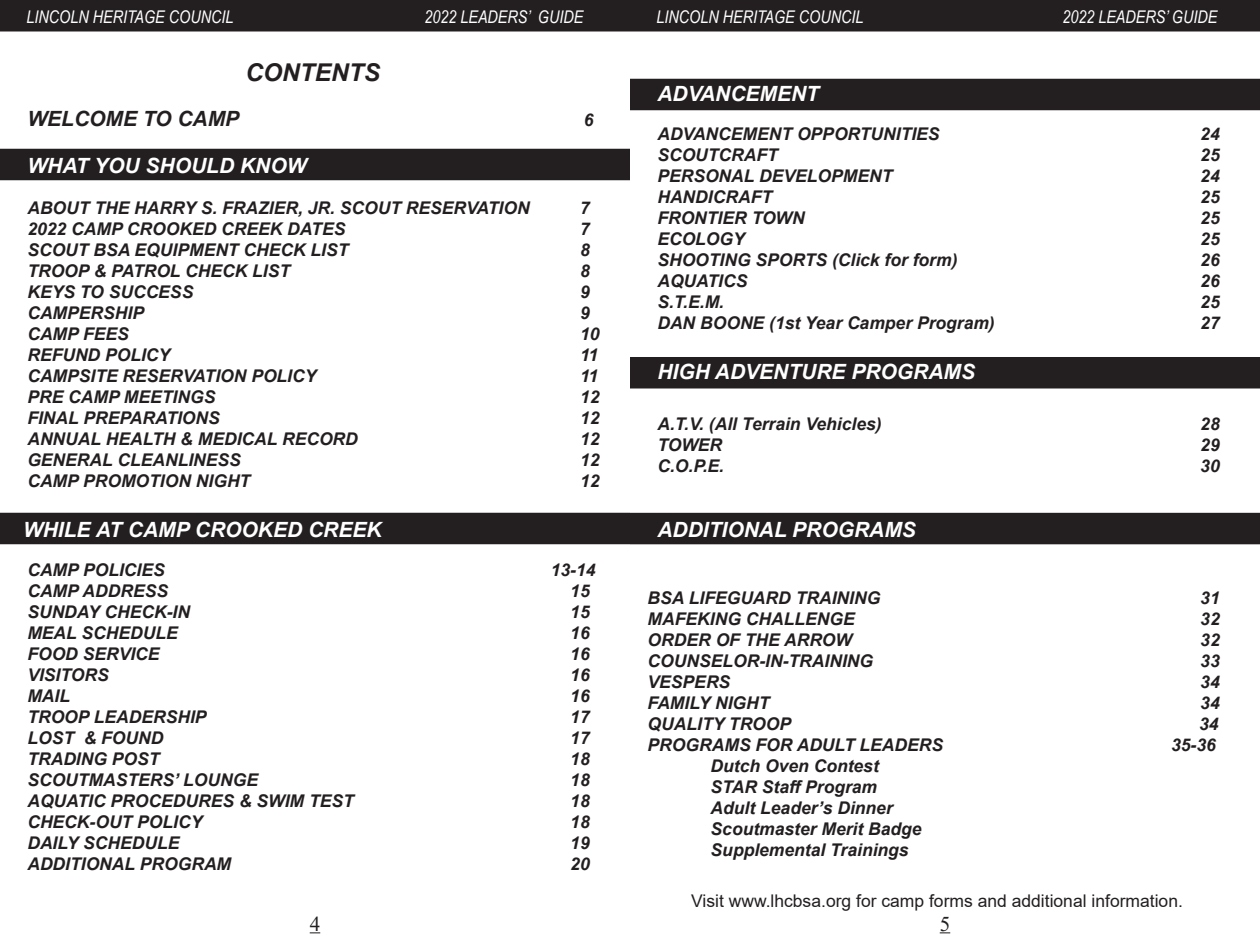
<style>
.page{position:relative;width:1260px;height:945px;background:#fff}
.page>*{position:absolute;margin:0;border:0;box-sizing:border-box;transform-origin:0 0}
.t1{font:italic 700 24.5px "Arial";color:#231f20}
.t2{font:italic 700 21px "Arial";color:#fff}
.t3{font:italic 700 21px "Arial";color:#231f20}
.t4{font:21px "Times New Roman";color:#231f20}
.t5{font:italic 700 17.5px/21px "Arial";color:#231f20}
.t6{font:italic 17.5px "Arial Narrow";color:#fff}
.t7{font:17.5px "Arial";color:#231f20}
</style>
<div class="page">
<div style="left:0;top:0;width:630px;height:32px;background:#231f20"></div>
<div style="left:630px;top:0;width:630px;height:32px;background:#231f20"></div>
<div style="left:0;top:149px;width:630px;height:31px;background:#231f20"></div>
<div style="left:0;top:513px;width:630px;height:31px;background:#231f20"></div>
<div style="left:630px;top:79px;width:630px;height:31px;background:#231f20"></div>
<div style="left:630px;top:357px;width:630px;height:31px;background:#231f20"></div>
<div style="left:630px;top:513px;width:630px;height:31px;background:#231f20"></div>
<p class="t6" style="left:27px;top:5px;width:208px">LINCOLN HERITAGE COUNCIL</p>
<p class="t6" style="left:425px;top:5px;width:160px">2022 LEADERS’ GUIDE</p>
<p class="t6" style="left:657px;top:5px;width:208px">LINCOLN HERITAGE COUNCIL</p>
<p class="t6" style="left:1063px;top:5px;width:156px">2022 LEADERS’ GUIDE</p>
<p class="t1" style="left:245px;top:56px;width:136px">CONTENTS</p>
<p class="t3" style="left:27px;top:104px;width:213px">WELCOME TO CAMP</p>
<p class="t5" style="left:584px;top:109px;width:11px">6</p>
<p class="t2" style="left:657px;top:80px;width:163px">ADVANCEMENT</p>
<p class="t5" style="left:657px;top:123px;width:284px">ADVANCEMENT OPPORTUNITIES</p>
<p class="t5" style="left:1200px;top:123px;width:21px">24</p>
<p class="t5" style="left:657px;top:144px;width:122px">SCOUTCRAFT</p>
<p class="t5" style="left:1200px;top:144px;width:21px">25</p>
<p class="t5" style="left:657px;top:165px;width:236px">PERSONAL DEVELOPMENT</p>
<p class="t5" style="left:1200px;top:165px;width:21px">24</p>
<p class="t5" style="left:657px;top:186px;width:116px">HANDICRAFT</p>
<p class="t5" style="left:1200px;top:186px;width:21px">25</p>
<p class="t5" style="left:657px;top:207px;width:149px">FRONTIER TOWN</p>
<p class="t5" style="left:1200px;top:207px;width:21px">25</p>
<p class="t5" style="left:657px;top:228px;width:89px">ECOLOGY</p>
<p class="t5" style="left:1200px;top:228px;width:21px">25</p>
<p class="t5" style="left:657px;top:249px;width:302px">SHOOTING SPORTS (Click for form)</p>
<p class="t5" style="left:1200px;top:249px;width:21px">26</p>
<p class="t5" style="left:657px;top:270px;width:92px">AQUATICS</p>
<p class="t5" style="left:1200px;top:270px;width:21px">26</p>
<p class="t5" style="left:657px;top:291px;width:68px">S.T.E.M.</p>
<p class="t5" style="left:1200px;top:291px;width:21px">25</p>
<p class="t5" style="left:657px;top:312px;width:339px">DAN BOONE (1st Year Camper Program)</p>
<p class="t5" style="left:1200px;top:312px;width:21px">27</p>
<p class="t2" style="left:657px;top:358px;width:319px">HIGH ADVENTURE PROGRAMS</p>
<p class="t5" style="left:657px;top:414px;width:226px">A.T.V. (All Terrain Vehicles)</p>
<p class="t5" style="left:1200px;top:414px;width:21px">28</p>
<p class="t5" style="left:657px;top:435px;width:66px">TOWER</p>
<p class="t5" style="left:1200px;top:435px;width:21px">29</p>
<p class="t5" style="left:657px;top:456px;width:68px">C.O.P.E.</p>
<p class="t5" style="left:1200px;top:456px;width:21px">30</p>
<p class="t2" style="left:27px;top:151px;width:281px">WHAT YOU SHOULD KNOW</p>
<p class="t5" style="left:27px;top:198px;width:504px">ABOUT THE HARRY S. FRAZIER, JR. SCOUT RESERVATION</p>
<p class="t5" style="left:580px;top:198px;width:11px">7</p>
<p class="t5" style="left:27px;top:219px;width:319px">2022 CAMP CROOKED CREEK DATES</p>
<p class="t5" style="left:580px;top:219px;width:11px">7</p>
<p class="t5" style="left:27px;top:240px;width:323px">SCOUT BSA EQUIPMENT CHECK LIST</p>
<p class="t5" style="left:580px;top:240px;width:11px">8</p>
<p class="t5" style="left:27px;top:261px;width:264px">TROOP &amp; PATROL CHECK LIST</p>
<p class="t5" style="left:580px;top:261px;width:11px">8</p>
<p class="t5" style="left:27px;top:282px;width:167px">KEYS TO SUCCESS</p>
<p class="t5" style="left:580px;top:282px;width:11px">9</p>
<p class="t5" style="left:27px;top:303px;width:118px">CAMPERSHIP</p>
<p class="t5" style="left:580px;top:303px;width:11px">9</p>
<p class="t5" style="left:27px;top:324px;width:103px">CAMP FEES</p>
<p class="t5" style="left:580px;top:324px;width:21px">10</p>
<p class="t5" style="left:27px;top:345px;width:144px">REFUND POLICY</p>
<p class="t5" style="left:580px;top:345px;width:20px">11</p>
<p class="t5" style="left:27px;top:366px;width:291px">CAMPSITE RESERVATION POLICY</p>
<p class="t5" style="left:580px;top:366px;width:20px">11</p>
<p class="t5" style="left:27px;top:387px;width:189px">PRE CAMP MEETINGS</p>
<p class="t5" style="left:580px;top:387px;width:21px">12</p>
<p class="t5" style="left:27px;top:408px;width:194px">FINAL PREPARATIONS</p>
<p class="t5" style="left:580px;top:408px;width:21px">12</p>
<p class="t5" style="left:27px;top:429px;width:332px">ANNUAL HEALTH &amp; MEDICAL RECORD</p>
<p class="t5" style="left:580px;top:429px;width:21px">12</p>
<p class="t5" style="left:27px;top:450px;width:215px">GENERAL CLEANLINESS</p>
<p class="t5" style="left:580px;top:450px;width:21px">12</p>
<p class="t5" style="left:27px;top:471px;width:224px">CAMP PROMOTION NIGHT</p>
<p class="t5" style="left:580px;top:471px;width:21px">12</p>
<p class="t2" style="left:23px;top:515px;width:360px">WHILE AT CAMP CROOKED CREEK</p>
<p class="t5" style="left:27px;top:560px;width:139px">CAMP POLICIES</p>
<p class="t5" style="left:551px;top:560px;width:46px">13-14</p>
<p class="t5" style="left:27px;top:581px;width:142px">CAMP ADDRESS</p>
<p class="t5" style="left:570px;top:581px;width:21px">15</p>
<p class="t5" style="left:27px;top:602px;width:164px">SUNDAY CHECK-IN</p>
<p class="t5" style="left:570px;top:602px;width:21px">15</p>
<p class="t5" style="left:27px;top:623px;width:152px">MEAL SCHEDULE</p>
<p class="t5" style="left:570px;top:623px;width:21px">16</p>
<p class="t5" style="left:27px;top:644px;width:134px">FOOD SERVICE</p>
<p class="t5" style="left:570px;top:644px;width:21px">16</p>
<p class="t5" style="left:27px;top:665px;width:83px">VISITORS</p>
<p class="t5" style="left:570px;top:665px;width:21px">16</p>
<p class="t5" style="left:27px;top:686px;width:44px">MAIL</p>
<p class="t5" style="left:570px;top:686px;width:21px">16</p>
<p class="t5" style="left:27px;top:707px;width:181px">TROOP LEADERSHIP</p>
<p class="t5" style="left:570px;top:707px;width:21px">17</p>
<p class="t5" style="left:27px;top:728px;width:138px">LOST &amp; FOUND</p>
<p class="t5" style="left:570px;top:728px;width:21px">17</p>
<p class="t5" style="left:27px;top:749px;width:134px">TRADING POST</p>
<p class="t5" style="left:570px;top:749px;width:21px">18</p>
<p class="t5" style="left:27px;top:770px;width:232px">SCOUTMASTERS’ LOUNGE</p>
<p class="t5" style="left:570px;top:770px;width:21px">18</p>
<p class="t5" style="left:27px;top:791px;width:328px">AQUATIC PROCEDURES &amp; SWIM TEST</p>
<p class="t5" style="left:570px;top:791px;width:21px">18</p>
<p class="t5" style="left:27px;top:812px;width:176px">CHECK-OUT POLICY</p>
<p class="t5" style="left:570px;top:812px;width:21px">18</p>
<p class="t5" style="left:27px;top:833px;width:153px">DAILY SCHEDULE</p>
<p class="t5" style="left:570px;top:833px;width:21px">19</p>
<p class="t5" style="left:27px;top:854px;width:205px">ADDITIONAL PROGRAM</p>
<p class="t5" style="left:570px;top:854px;width:21px">20</p>
<p class="t2" style="left:657px;top:516px;width:260px">ADDITIONAL PROGRAMS</p>
<p class="t5" style="left:648px;top:588px;width:234px">BSA LIFEGUARD TRAINING</p>
<p class="t5" style="left:1200px;top:588px;width:21px">31</p>
<p class="t5" style="left:648px;top:609px;width:209px">MAFEKING CHALLENGE</p>
<p class="t5" style="left:1200px;top:609px;width:21px">32</p>
<p class="t5" style="left:648px;top:630px;width:206px">ORDER OF THE ARROW</p>
<p class="t5" style="left:1200px;top:630px;width:21px">32</p>
<p class="t5" style="left:648px;top:651px;width:227px">COUNSELOR-IN-TRAINING</p>
<p class="t5" style="left:1200px;top:651px;width:21px">33</p>
<p class="t5" style="left:648px;top:672px;width:84px">VESPERS</p>
<p class="t5" style="left:1200px;top:672px;width:21px">34</p>
<p class="t5" style="left:648px;top:693px;width:123px">FAMILY NIGHT</p>
<p class="t5" style="left:1200px;top:693px;width:21px">34</p>
<p class="t5" style="left:648px;top:714px;width:145px">QUALITY TROOP</p>
<p class="t5" style="left:1199px;top:714px;width:21px">34</p>
<p class="t5" style="left:648px;top:735px;width:297px">PROGRAMS FOR ADULT LEADERS</p>
<p class="t5" style="left:1171px;top:735px;width:46px">35-36</p>
<p class="t5" style="left:711px;top:756px;width:170px">Dutch Oven Contest<br>STAR Staff Program</p>
<p class="t5" style="left:711px;top:798px;width:213px">Adult Leader’s Dinner<br>Scoutmaster Merit Badge</p>
<p class="t5" style="left:711px;top:840px;width:200px">Supplemental Trainings</p>
<p class="t7" style="left:691px;top:888px;width:493px">Visit www.lhcbsa.org for camp forms and additional information.</p>
<p class="t4" style="left:310px;top:909px;width:12px">4</p>
<p class="t4" style="left:940px;top:909px;width:12px">5</p>
</div>
